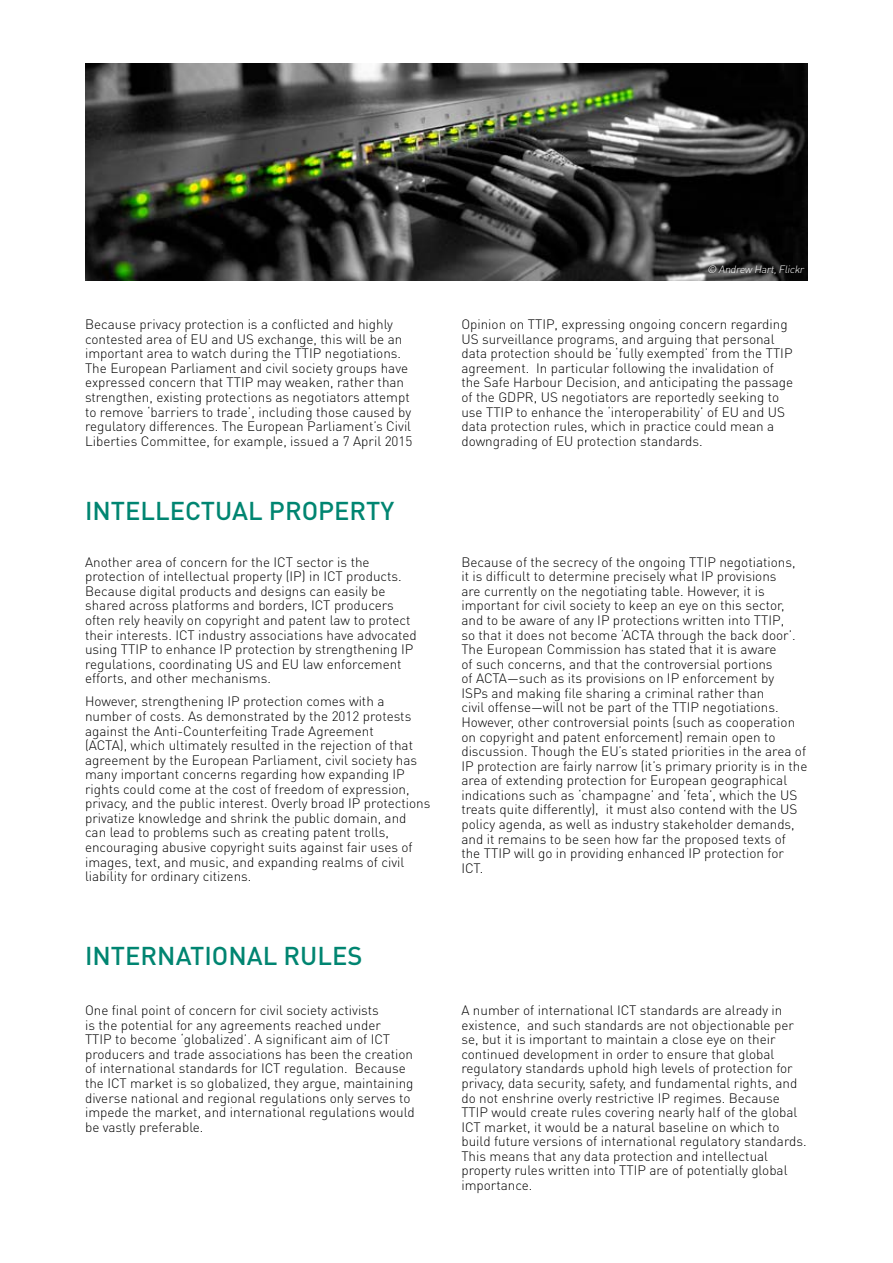
<style>
.page{position:relative;width:893px;height:1263px;background:#fff}
.page>*{position:absolute;margin:0;border:0;box-sizing:border-box;transform-origin:0 0}
.t1{font:500 25.5px "DIN Pro";color:#008571}
.t2{font:300 13.5px/14.5px "DIN Pro";color:#000}
.t3{font:italic 300 10.5px "DIN Pro";color:#fff}
</style>
<div class="page">
<img style="left:85px;top:64px;width:723px;height:217px">
<p class="t3" style="left:707px;top:262px;width:101px">© Andrew Hart,Flickr</p>
<p class="t2" style="left:85px;top:316px;width:329px">Because privacy protection is a conflicted and highly contested area of EU and US exchange, this will be an important area to watch during the TTIP negotiations.<br>The European Parliament and civil society groups have expressed concern that TTIP may weaken, rather than strengthen, existing protections as negotiators attempt to remove ‘barriers to trade’, including those caused by regulatory differences. The European Parliament’s Civil Liberties Committee, for example, issued a 7 April 2015</p>
<p class="t2" style="left:461px;top:316px;width:333px">Opinion on TTIP, expressing ongoing concern regarding US surveillance programs, and arguing that personal data protection should be ‘fully exempted’ from the TTIP agreement. In particular following the invalidation of the Safe Harbour Decision, and anticipating the passage of the GDPR, US negotiators are reportedly seeking to use TTIP to enhance the ‘interoperability’ of EU and US data protection rules, which in practice could mean a downgrading of EU protection standards.</p>
<h1 class="t1" style="left:85px;top:494px;width:311px">INTELLECTUAL PROPERTY</h1>
<p class="t2" style="left:85px;top:554px;width:333px">Another area of concern for the ICT sector is the protection of intellectual property (IP) in ICT products.<br>Because digital products and designs can easily be shared across platforms and borders, ICT producers often rely heavily on copyright and patent law to protect their interests. ICT industry associations have advocated using TTIP to enhance IP protection by strengthening IP regulations, coordinating US and EU law enforcement efforts, and other mechanisms.</p>
<p class="t2" style="left:85px;top:694px;width:347px">However, strengthening IP protection comes with a number of costs. As demonstrated by the 2012 protests against the Anti-Counterfeiting Trade Agreement<br>(ACTA), which ultimately resulted in the rejection of that agreement by the European Parliament, civil society has many important concerns regarding how expanding IP rights could come at the cost of freedom of expression, privacy, and the public interest. Overly broad IP protections privatize knowledge and shrink the public domain, and can lead to problems such as creating patent trolls, encouraging abusive copyright suits against fair uses of images, text, and music, and expanding realms of civil liability for ordinary citizens.</p>
<p class="t2" style="left:461px;top:554px;width:347px">Because of the secrecy of the ongoing TTIP negotiations,<br>it is difficult to determine precisely what IP provisions<br>are currently on the negotiating table. However, it is important for civil society to keep an eye on this sector, and to be aware of any IP protections written into TTIP,<br>so that it does not become ‘ACTA through the back door’.<br>The European Commission has stated that it is aware<br>of such concerns, and that the controversial portions<br>of ACTA—such as its provisions on IP enforcement by<br>ISPs and making file sharing a criminal rather than<br>civil offense—will not be part of the TTIP negotiations.<br>However, other controversial points (such as cooperation on copyright and patent enforcement) remain open to discussion. Though the EU’s stated priorities in the area of IP protection are fairly narrow (it’s primary priority is in the area of extending protection for European geographical indications such as ‘champagne’ and ‘feta’, which the US treats quite differently), it must also contend with the US policy agenda, as well as industry stakeholder demands, and it remains to be seen how far the proposed texts of the TTIP will go in providing enhanced IP protection for ICT.</p>
<h1 class="t1" style="left:85px;top:939px;width:279px">INTERNATIONAL RULES</h1>
<p class="t2" style="left:85px;top:1002px;width:331px">One final point of concern for civil society activists<br>is the potential for any agreements reached under<br>TTIP to become ‘globalized’. A significant aim of ICT producers and trade associations has been the creation of international standards for ICT regulation. Because the ICT market is so globalized, they argue, maintaining diverse national and regional regulations only serves to impede the market, and international regulations would be vastly preferable.</p>
<p class="t2" style="left:461px;top:1002px;width:347px">A number of international ICT standards are already in existence, and such standards are not objectionable per se, but it is important to maintain a close eye on their continued development in order to ensure that global regulatory standards uphold high levels of protection for privacy, data security, safety, and fundamental rights, and do not enshrine overly restrictive IP regimes. Because TTIP would create rules covering nearly half of the global ICT market, it would be a natural baseline on which to build future versions of international regulatory standards.<br>This means that any data protection and intellectual property rules written into TTIP are of potentially global importance.</p>
</div>
